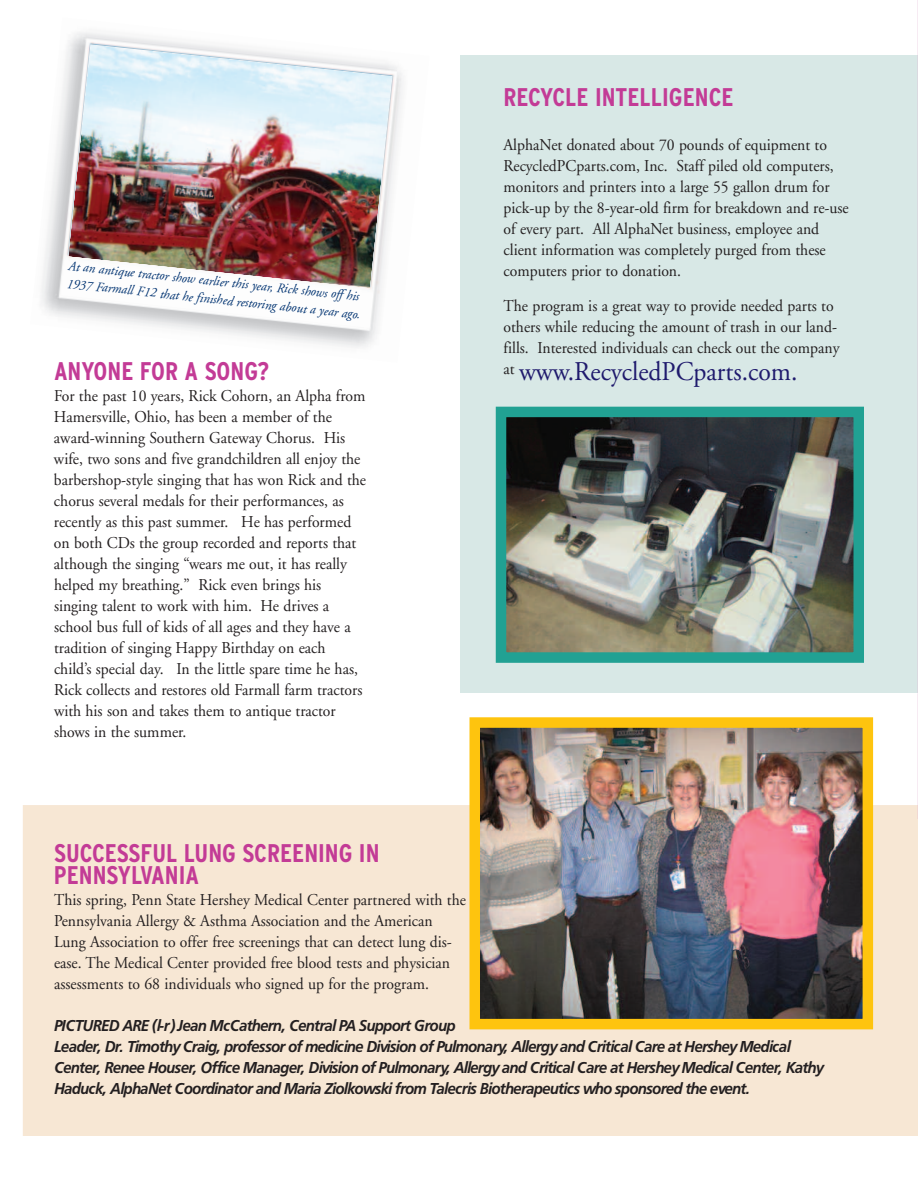
<style>
.page{position:relative;width:918px;height:1190px;background:#fff}
.page>*{position:absolute;margin:0;border:0;box-sizing:border-box;transform-origin:0 0}
.t1{font:27px "Adobe Garamond";color:#1f1a6d;scale:.95 1}
.t2{font:700 condensed 25.5px/22.5px "Interstate";color:#c33b96}
.t3{font:16.5px/21px "Adobe Garamond";color:#231f20;scale:.95 1}
.t4{font:16.5px/21px "Frutiger Bld Itlic";letter-spacing:-.05em;color:#231f20;scale:.95 1}
.t5{font:italic 13.5px/18px "Adobe Garamond";color:#013371;scale:.95 1}
</style>
<div class="page">
<img style="left:23px;top:0;width:895px;height:1136px">
<p class="t5" style="left:70px;top:258px;width:312px;rotate:6deg">At an antique tractor show earlier this year, Rick shows off his<br>1937 Farmall F12 that he finished restoring about a year ago.</p>
<h2 class="t2" style="left:54px;top:360px;width:217px">ANYONE FOR A SONG?</h2>
<p class="t3" style="left:54px;top:386px;width:330px">For the past 10 years, Rick Cohorn, an Alpha from Hamersville, Ohio, has been a member of the award-winning Southern Gateway Chorus. His wife, two sons and five grandchildren all enjoy the barbershop-style singing that has won Rick and the chorus several medals for their performances, as recently as this past summer. He has performed on both CDs the group recorded and reports that although the singing “wears me out, it has really helped my breathing.” Rick even brings his singing talent to work with him. He drives a school bus full of kids of all ages and they have a tradition of singing Happy Birthday on each child’s special day. In the little spare time he has, Rick collects and restores old Farmall farm tractors with his son and takes them to antique tractor shows in the summer.</p>
<h2 class="t2" style="left:504px;top:86px;width:232px">RECYCLE INTELLIGENCE</h2>
<p class="t3" style="left:504px;top:136px;width:365px">AlphaNet donated about 70 pounds of equipment to RecycledPCparts.com, Inc. Staff piled old computers, monitors and printers into a large 55 gallon drum for pick-up by the 8-year-old firm for breakdown and re-use of every part. All AlphaNet business, employee and client information was completely purged from these computers prior to donation.</p>
<p class="t3" style="left:504px;top:296px;width:355px">The program is a great way to provide needed parts to others while reducing the amount of trash in our land&shy;fills. Interested individuals can check out the company</p>
<h1 class="t1" style="left:504px;top:360px;width:311px"><sup>at</sup> www.RecycledPCparts.com.</h1>
<h2 class="t2" style="left:54px;top:841px;width:327px">SUCCESSFUL LUNG SCREENING IN<br>PENNSYLVANIA</h2>
<p class="t3" style="left:54px;top:890px;width:435px">This spring, Penn State Hershey Medical Center partnered with the Pennsylvania Allergy &amp; Asthma Association and the American Lung Association to offer free screenings that can detect lung dis&shy;ease. The Medical Center provided free blood tests and physician assessments to 68 individuals who signed up for the program.</p>
<p class="t4" style="left:54px;top:1016px;width:812px">PICTURED ARE (l-r)Jean McCathern, Central PA Support Group<br>Leader, Dr. Timothy Craig, professor of medicine Division of Pulmonary, Allergy and Critical Care at Hershey Medical Center, Renee Houser, Office Manager, Division of Pulmonary, Allergy and Critical Care at Hershey Medical Center, Kathy Haduck, AlphaNet Coordinator and Maria Ziolkowski from Talecris Biotherapeutics who sponsored the event.</p>
</div>
